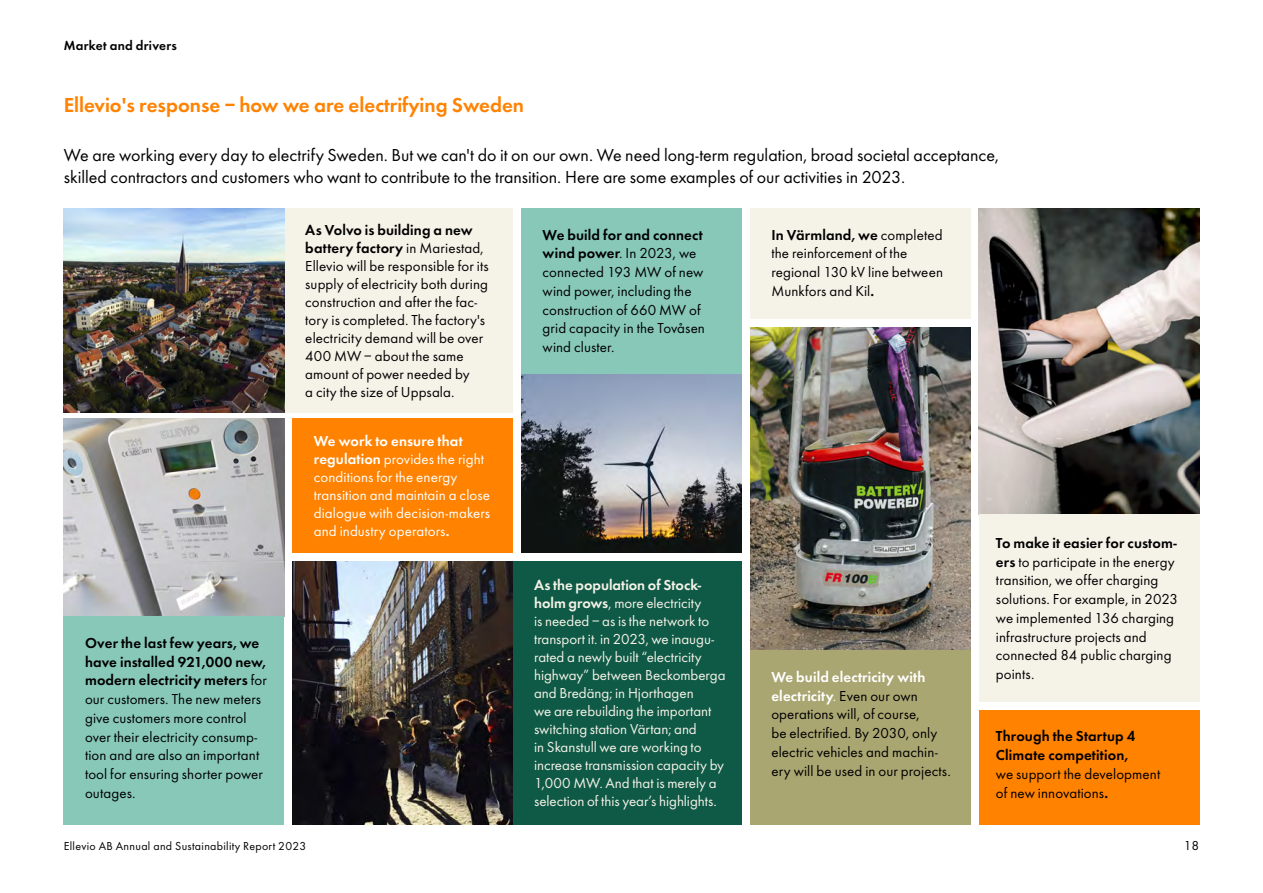
<style>
.page{position:relative;width:1263px;height:893px;background:#fff}
.page>*{position:absolute;margin:0;border:0;box-sizing:border-box;transform-origin:0 0}
.t1{font:600 21px "Futura EF";color:#ff8200}
.t2{font:18px/22.5px "Futura EF";color:#000}
.t3{font:15px/18.8px "Futura EF";letter-spacing:.005em;color:#000}
.t4{font:15px/18px "Futura EF";letter-spacing:-.005em;color:#f5f2e8}
.t5{font:15px/18px "Futura EF";letter-spacing:.005em;color:#fff}
.t6{font:600 15px/18.8px "Futura EF";letter-spacing:.01em;color:#000}
.t7{font:600 13.5px "Futura EF";letter-spacing:.02em;color:#000}
.t8{font:13.5px "Futura EF";color:#000}
.t9{font:12px "Futura EF";letter-spacing:.025em;color:#000}
.s1{font-weight:600}
.s2{font-weight:600;color:#fff}
.s3{color:#fff}
</style>
<div class="page">
<img style="left:750px;top:327px;width:220px;height:324px">
<img style="left:979px;top:208px;width:220px;height:306px">
<img style="left:293px;top:561px;width:220px;height:264px">
<img style="left:64px;top:419px;width:220px;height:198px">
<div style="left:293px;top:419px;width:220px;height:134px;background:#ff8200"></div>
<div style="left:284px;top:208px;width:229px;height:204px;background:#f5f2e8"></div>
<div style="left:64px;top:617px;width:220px;height:208px;background:#87c8b9"></div>
<div style="left:513px;top:561px;width:229px;height:264px;background:#0f5a46"></div>
<div style="left:750px;top:651px;width:220px;height:174px;background:#aaa672"></div>
<div style="left:750px;top:208px;width:220px;height:111px;background:#f5f2e8"></div>
<div style="left:979px;top:514px;width:220px;height:188px;background:#f5f2e8"></div>
<div style="left:979px;top:710px;width:220px;height:115px;background:#ff8200"></div>
<img style="left:64px;top:208px;width:220px;height:204px">
<img style="left:521px;top:374px;width:221px;height:179px">
<div style="left:521px;top:208px;width:221px;height:166px;background:#87c8b9"></div>
<p class="t7" style="left:64px;top:37px;width:115px">Market and drivers</p>
<h1 class="t1" style="left:64px;top:92px;width:462px">Ellevio's response – how we are electrifying Sweden</h1>
<p class="t2" style="left:64px;top:144px;width:936px">We are working every day to electrify Sweden. But we can't do it on our own. We need long-term regulation, broad societal acceptance, skilled contractors and customers who want to contribute to the transition. Here are some examples of our activities in 2023.</p>
<p class="t3" style="left:305px;top:221px;width:185px;line-height:18px"><span class="s1">As Volvo is building a new battery factory</span> in Mariestad,<br>Ellevio will be responsible for its supply of electricity both during construction and after the fac&shy;tory is completed. The factory's electricity demand will be over<br>400 MW – about the same amount of power needed by<br>a city the size of Uppsala.</p>
<p class="t5" style="left:314px;top:432px;width:178px"><span class="s1">We work to ensure that regulation</span> provides the right conditions for the energy transition and maintain a close dialogue with decision-makers and industry operators<span class="s1">.</span></p>
<p class="t3" style="left:85px;top:634px;width:183px"><span class="s1">Over the last few years, we have installed 921,000 new, modern electricity meters</span> for our customers. The new meters give customers more control over their electricity consump&shy;tion and are also an important tool for ensuring shorter power outages.</p>
<p class="t3" style="left:543px;top:225px;width:164px"><span class="s1">We build for and connect wind power</span>. In 2023, we connected 193 MW of new wind power, including the construction of 660 MW of grid capacity in the Tovåsen wind cluster.</p>
<p class="t4" style="left:534px;top:576px;width:193px"><span class="s1">As the population of Stock&shy;holm grows</span>, more electricity<br>is needed – as is the network to transport it. in 2023, we inaugu&shy;rated a newly built “electricity highway” between Beckomberga and Bredäng; in Hjorthagen<br>we are rebuilding the important switching station Värtan; and<br>in Skanstull we are working to increase transmission capacity by<br>1,000 MW. And that is merely a selection of this year’s highlights.</p>
<p class="t3" style="left:771px;top:225px;width:173px"><span class="s1">In Värmland, we</span> completed the reinforcement of the regional 130 kV line between<br>Munkfors and Kil<span class="s1">.</span></p>
<p class="t3" style="left:771px;top:668px;width:181px"><span class="s2">We build electricity with electricity</span><span class="s3">.</span> Even our own operations will, of course,<br>be electrified. By 2030, only electric vehicles and machin&shy;ery will be used in our projects.</p>
<p class="t3" style="left:996px;top:534px;width:184px"><span class="s1">To make it easier for custom&shy;ers</span> to participate in the energy transition, we offer charging solutions. For example, in 2023 we implemented 136 charging infrastructure projects and connected 84 public charging points.</p>
<p class="t6" style="left:996px;top:727px;width:141px">Through the Startup 4<br>Climate competition,</p>
<p class="t3" style="left:996px;top:765px;width:166px">we support the development of new innovations<span class="s1">.</span></p>
<p class="t9" style="left:64px;top:840px;width:244px">Ellevio AB Annual and Sustainability Report 2023</p>
<p class="t8" style="left:1184px;top:838px;width:17px">18</p>
</div>
